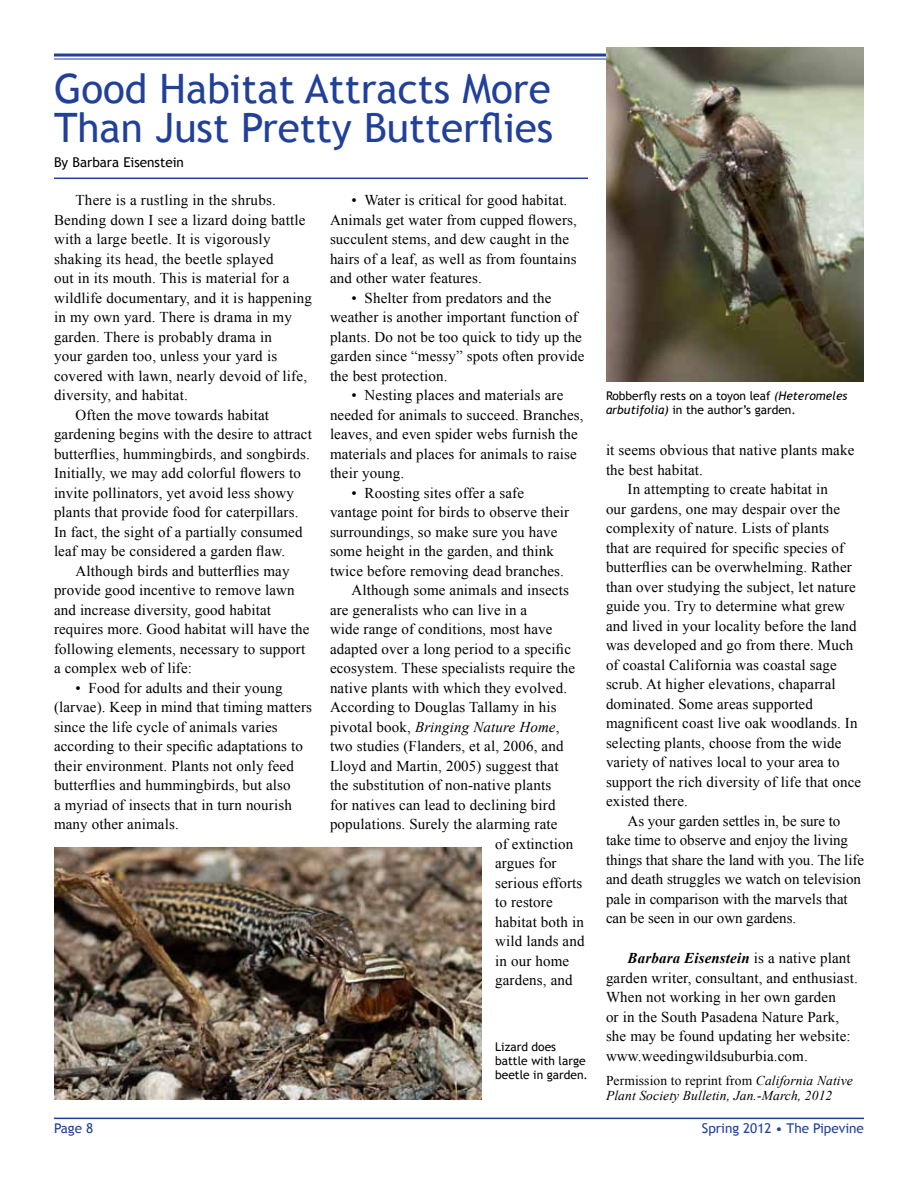
<style>
.page{position:relative;width:918px;height:1188px;background:#fff}
.page>*{position:absolute;margin:0;border:0;box-sizing:border-box;transform-origin:0 0}
.t1{font:40.5px/39px "Trebuchet MS";color:#21409a}
.t2{font:15px/19.5px "Times New Roman";letter-spacing:.01em;color:#000}
.t3{font:italic 15px "Times New Roman";letter-spacing:.01em;color:#000}
.t4{font:italic 13.5px/15px "Times New Roman";letter-spacing:.01em;color:#000}
.t5{font:13.5px "Trebuchet MS";color:#21409a}
.t6{font:13.5px "Trebuchet MS";color:#000}
.t7{font:12px/14.2px "Trebuchet MS";color:#000}
.s1{font-style:normal}
.s2{font-style:italic}
.s3{font-weight:700;font-style:italic}
</style>
<div class="page">
<hr style="left:54px;top:1118px;width:810px;height:1px;background:#21409a">
<hr style="left:54px;top:178px;width:534px;height:1px;background:#21409a">
<hr style="left:54px;top:54px;width:810px;height:3px;background:#21409a">
<hr style="left:54px;top:59px;width:810px;height:1px;background:#21409a">
<img style="left:54px;top:848px;width:428px;height:252px">
<img style="left:606px;top:48px;width:258px;height:334px">
<h1 class="t1" style="left:54px;top:70px;width:501px">Good Habitat Attracts More<br>Than Just Pretty Butterflies</h1>
<p class="t6" style="left:54px;top:154px;width:132px">By Barbara Eisenstein</p>
<p class="t2" style="left:76px;top:190px;width:202px">There is a rustling in the shrubs.</p>
<p class="t2" style="left:54px;top:210px;width:253px">Bending down I see a lizard doing battle</p>
<p class="t2" style="left:54px;top:229px;width:218px">with a large beetle. It is vigorously</p>
<p class="t2" style="left:54px;top:249px;width:221px">shaking its head, the beetle splayed</p>
<p class="t2" style="left:54px;top:268px;width:237px">out in its mouth. This is material for a</p>
<p class="t2" style="left:54px;top:288px;width:260px">wildlife documentary, and it is happening</p>
<p class="t2" style="left:54px;top:307px;width:239px">in my own yard. There is drama in my</p>
<p class="t2" style="left:54px;top:327px;width:219px">garden. There is probably drama in</p>
<p class="t2" style="left:54px;top:346px;width:225px">your garden too, unless your yard is</p>
<p class="t2" style="left:54px;top:366px;width:255px">covered with lawn, nearly devoid of life,</p>
<p class="t2" style="left:54px;top:385px;width:135px">diversity, and habitat.</p>
<p class="t2" style="left:76px;top:405px;width:195px">Often the move towards habitat</p>
<p class="t2" style="left:54px;top:424px;width:259px">gardening begins with the desire to attract</p>
<p class="t2" style="left:54px;top:444px;width:257px">butterflies, hummingbirds, and songbirds.</p>
<p class="t2" style="left:54px;top:463px;width:248px">Initially, we may add colorful flowers to</p>
<p class="t2" style="left:54px;top:483px;width:242px">invite pollinators, yet avoid less showy</p>
<p class="t2" style="left:54px;top:502px;width:246px">plants that provide food for caterpillars.</p>
<p class="t2" style="left:54px;top:522px;width:250px">In fact, the sight of a partially consumed</p>
<p class="t2" style="left:54px;top:541px;width:233px">leaf may be considered a garden flaw.</p>
<p class="t2" style="left:76px;top:561px;width:215px">Although birds and butterflies may</p>
<p class="t2" style="left:54px;top:580px;width:242px">provide good incentive to remove lawn</p>
<p class="t2" style="left:54px;top:600px;width:219px">and increase diversity, good habitat</p>
<p class="t2" style="left:54px;top:619px;width:257px">requires more. Good habitat will have the</p>
<p class="t2" style="left:54px;top:639px;width:253px">following elements, necessary to support</p>
<p class="t2" style="left:54px;top:658px;width:140px">a complex web of life:</p>
<p class="t2" style="left:54px;top:678px;width:260px;text-indent:22px">• Food for adults and their young (larvae). Keep in mind that timing matters since the life cycle of animals varies according to their specific adaptations to their environment. Plants not only feed butterflies and hummingbirds, but also<br>a myriad of insects that in turn nourish many other animals.</p>
<p class="t2" style="left:330px;top:190px;width:249px;text-indent:22px">• Water is critical for good habitat.<br>Animals get water from cupped flowers, succulent stems, and dew caught in the hairs of a leaf, as well as from fountains and other water features.</p>
<p class="t2" style="left:330px;top:288px;width:256px;text-indent:22px">• Shelter from predators and the weather is another important function of plants. Do not be too quick to tidy up the garden since “messy” spots often provide the best protection.</p>
<p class="t2" style="left:330px;top:385px;width:255px;text-indent:22px">• Nesting places and materials are needed for animals to succeed. Branches, leaves, and even spider webs furnish the materials and places for animals to raise their young.</p>
<p class="t2" style="left:352px;top:483px;width:174px">• Roosting sites offer a safe</p>
<p class="t2" style="left:330px;top:502px;width:241px">vantage point for birds to observe their</p>
<p class="t2" style="left:330px;top:522px;width:229px">surroundings, so make sure you have</p>
<p class="t2" style="left:330px;top:541px;width:225px">some height in the garden, and think</p>
<p class="t2" style="left:330px;top:561px;width:235px">twice before removing dead branches.</p>
<p class="t2" style="left:352px;top:580px;width:219px">Although some animals and insects</p>
<p class="t2" style="left:330px;top:600px;width:199px">are generalists who can live in a</p>
<p class="t2" style="left:330px;top:619px;width:224px">wide range of conditions, most have</p>
<p class="t2" style="left:330px;top:639px;width:243px">adapted over a long period to a specific</p>
<p class="t2" style="left:330px;top:658px;width:247px">ecosystem. These specialists require the</p>
<p class="t2" style="left:330px;top:678px;width:239px">native plants with which they evolved.</p>
<p class="t2" style="left:330px;top:697px;width:228px">According to Douglas Tallamy in his</p>
<p class="t3" style="left:330px;top:717px;width:231px"><span class="s1">pivotal book,</span> Bringing Nature Home<span class="s1">,</span></p>
<p class="t2" style="left:330px;top:736px;width:235px">two studies (Flanders, et al, 2006, and</p>
<p class="t2" style="left:330px;top:756px;width:230px">Lloyd and Martin, 2005) suggest that</p>
<p class="t2" style="left:330px;top:775px;width:223px">the substitution of non-native plants</p>
<p class="t2" style="left:330px;top:795px;width:227px">for natives can lead to declining bird</p>
<p class="t2" style="left:330px;top:814px;width:229px">populations. Surely the alarming rate</p>
<p class="t2" style="left:495px;top:834px;width:80px">of extinction</p>
<p class="t2" style="left:495px;top:853px;width:63px">argues for</p>
<p class="t2" style="left:495px;top:873px;width:89px">serious efforts</p>
<p class="t2" style="left:495px;top:892px;width:59px">to restore</p>
<p class="t2" style="left:495px;top:912px;width:90px">habitat both in</p>
<p class="t2" style="left:495px;top:931px;width:91px">wild lands and</p>
<p class="t2" style="left:495px;top:951px;width:75px">in our home</p>
<p class="t2" style="left:495px;top:970px;width:79px">gardens, and</p>
<p class="t7" style="left:495px;top:1040px;width:94px">Lizard does battle with large beetle in garden.</p>
<p class="t7" style="left:606px;top:389px;width:243px">Robberfly rests on a toyon leaf <span class="s2">(Heteromeles arbutifolia)</span> in the author’s garden.</p>
<p class="t2" style="left:606px;top:440px;width:250px">it seems obvious that native plants make</p>
<p class="t2" style="left:606px;top:460px;width:98px">the best habitat.</p>
<p class="t2" style="left:628px;top:479px;width:202px">In attempting to create habitat in</p>
<p class="t2" style="left:606px;top:499px;width:236px">our gardens, one may despair over the</p>
<p class="t2" style="left:606px;top:518px;width:224px">complexity of nature. Lists of plants</p>
<p class="t2" style="left:606px;top:538px;width:240px">that are required for specific species of</p>
<p class="t2" style="left:606px;top:557px;width:247px">butterflies can be overwhelming. Rather</p>
<p class="t2" style="left:606px;top:577px;width:251px">than over studying the subject, let nature</p>
<p class="t2" style="left:606px;top:596px;width:241px">guide you. Try to determine what grew</p>
<p class="t2" style="left:606px;top:616px;width:252px">and lived in your locality before the land</p>
<p class="t2" style="left:606px;top:635px;width:249px">was developed and go from there. Much</p>
<p class="t2" style="left:606px;top:655px;width:232px">of coastal California was coastal sage</p>
<p class="t2" style="left:606px;top:674px;width:231px">scrub. At higher elevations, chaparral</p>
<p class="t2" style="left:606px;top:694px;width:208px">dominated. Some areas supported</p>
<p class="t2" style="left:606px;top:713px;width:253px">magnificent coast live oak woodlands. In</p>
<p class="t2" style="left:606px;top:733px;width:237px">selecting plants, choose from the wide</p>
<p class="t2" style="left:606px;top:752px;width:235px">variety of natives local to your area to</p>
<p class="t2" style="left:606px;top:772px;width:257px">support the rich diversity of life that once</p>
<p class="t2" style="left:606px;top:791px;width:83px">existed there.</p>
<p class="t2" style="left:628px;top:811px;width:214px">As your garden settles in, be sure to</p>
<p class="t2" style="left:606px;top:830px;width:244px">take time to observe and enjoy the living</p>
<p class="t2" style="left:606px;top:850px;width:260px">things that share the land with you. The life</p>
<p class="t2" style="left:606px;top:869px;width:257px">and death struggles we watch on television</p>
<p class="t2" style="left:606px;top:889px;width:243px">pale in comparison with the marvels that</p>
<p class="t2" style="left:606px;top:908px;width:192px">can be seen in our own gardens.</p>
<p class="t2" style="left:606px;top:948px;width:253px;text-indent:22px"><span class="s3">Barbara Eisenstein</span> is a native plant garden writer, consultant, and enthusiast.<br>When not working in her own garden<br>or in the South Pasadena Nature Park, she may be found updating her website: www.weedingwildsuburbia.com.</p>
<p class="t4" style="left:606px;top:1073px;width:248px"><span class="s1">Permission to reprint from</span> California Native<br>Plant Society Bulletin, Jan.-March, 2012</p>
<p class="t5" style="left:54px;top:1120px;width:41px">Page 8</p>
<p class="t5" style="left:702px;top:1120px;width:164px">Spring 2012 • The Pipevine</p>
</div>
